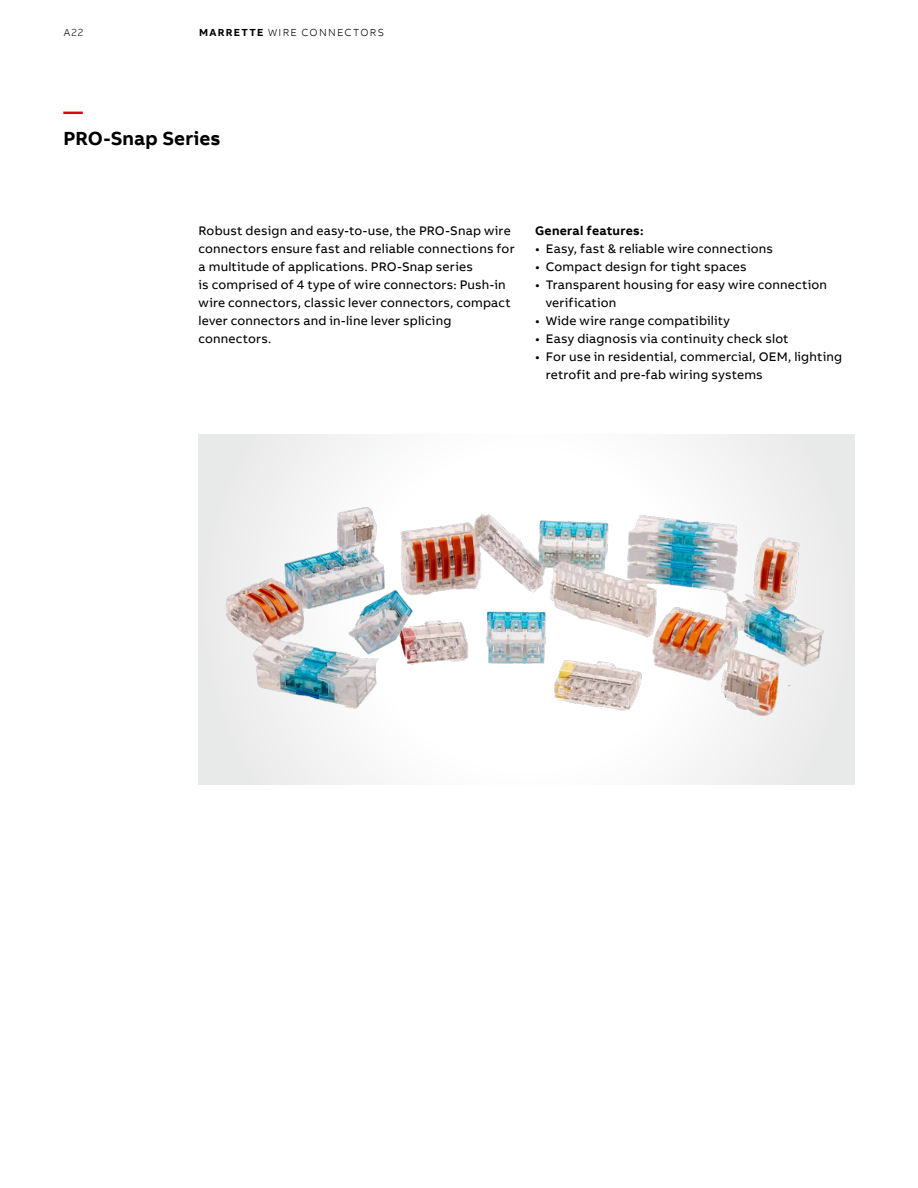
<style>
.page{position:relative;width:918px;height:1188px;background:#fff}
.page>*{position:absolute;margin:0;border:0;box-sizing:border-box;transform-origin:0 0}
.t1{font:700 19.5px "AB Bvoice";letter-spacing:.005em;color:#000}
.t2{font:700 19.5px "AB Bvoice";color:#e30015}
.t3{font:12.75px/18px "AB Bvoice";letter-spacing:.015em;color:#000}
.t4{font:700 12.75px "AB Bvoice";letter-spacing:.02em;color:#000}
.t5{font:300 10.5px "AB Bvoice";letter-spacing:.12em;color:#000}
.s1{font-weight:700}
</style>
<div class="page">
<div style="left:199px;top:434px;width:655px;height:350px;background:#f4f4f4"></div>
<img style="left:222px;top:476px;width:622px;height:266px">
<p class="t5" style="left:64px;top:26px;width:21px">A22</p>
<p class="t5" style="left:199px;top:26px;width:186px"><span class="s1">MARRETTE</span> WIRE CONNECTORS</p>
<h1 class="t2" style="left:64px;top:99px;width:21px">—</h1>
<h1 class="t1" style="left:64px;top:126px;width:159px">PRO-Snap Series</h1>
<p class="t3" style="left:199px;top:222px;width:318px">Robust design and easy-to-use, the PRO-Snap wire connectors ensure fast and reliable connections for a multitude of applications. PRO-Snap series<br>is comprised of 4 type of wire connectors: Push-in wire connectors, classic lever connectors, compact lever connectors and in-line lever splicing connectors.</p>
<p class="t4" style="left:535px;top:222px;width:110px">General features:</p>
<p class="t3" style="left:535px;top:240px;width:240px">• Easy, fast &amp; reliable wire connections</p>
<p class="t3" style="left:535px;top:258px;width:213px">• Compact design for tight spaces</p>
<p class="t3" style="left:546px;top:276px;width:283px;text-indent:-11px">• Transparent housing for easy wire connection verification</p>
<p class="t3" style="left:535px;top:312px;width:196px">• Wide wire range compatibility</p>
<p class="t3" style="left:535px;top:330px;width:255px">• Easy diagnosis via continuity check slot</p>
<p class="t3" style="left:546px;top:348px;width:298px;text-indent:-11px">• For use in residential, commercial, OEM, lighting retrofit and pre-fab wiring systems</p>
</div>
